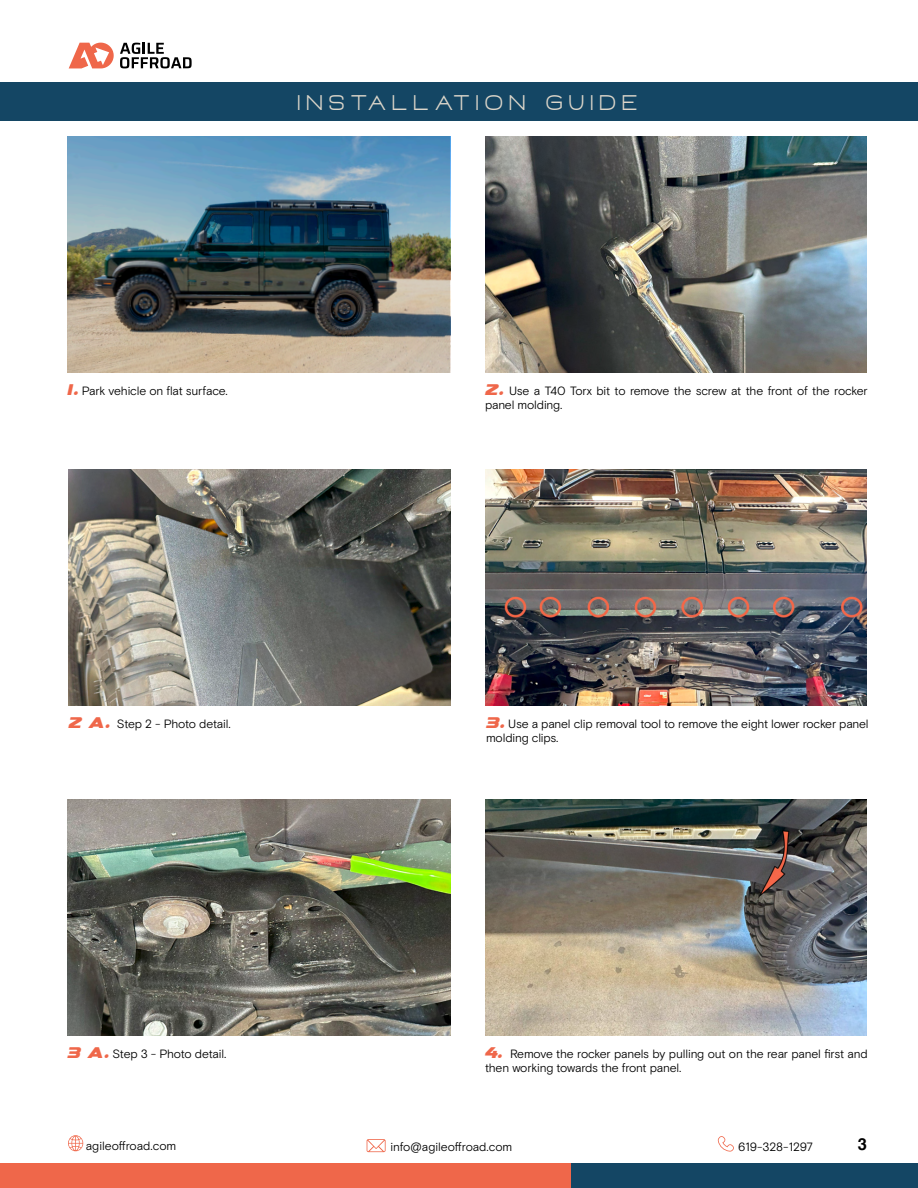
<style>
.page{position:relative;width:918px;height:1188px;background:#fff}
.page>*{position:absolute;margin:0;border:0;box-sizing:border-box;transform-origin:0 0}
.t1{font:500 21px "Neon";letter-spacing:.2em;color:#dcd6ca}
.t2{font:700 16.5px "Helvetica";color:#000}
.t3{font:12px/14.4px "Basis Grotesque Pro Off White";letter-spacing:-.015em;color:#000}
.s1{font-family:"Renoric";font-size:18px;color:#ef674a}
</style>
<div class="page">
<svg style="left:68px;top:1135px;width:15px;height:16px"></svg>
<svg style="left:367px;top:1139px;width:19px;height:13px"></svg>
<svg style="left:718px;top:1136px;width:16px;height:16px"></svg>
<svg style="left:120px;top:43px;width:72px;height:25px"></svg>
<svg style="left:69px;top:43px;width:45px;height:25px"></svg>
<div style="left:570px;top:1163px;width:348px;height:25px;background:#144664"></div>
<div style="left:0;top:1163px;width:570px;height:25px;background:#ef674a"></div>
<div style="left:0;top:82px;width:918px;height:39px;background:#144664"></div>
<img style="left:68px;top:136px;width:382px;height:237px">
<img style="left:485px;top:136px;width:382px;height:237px">
<img style="left:69px;top:469px;width:381px;height:237px">
<img style="left:485px;top:469px;width:382px;height:237px">
<img style="left:68px;top:799px;width:382px;height:237px">
<img style="left:485px;top:799px;width:382px;height:237px">
<p class="t1" style="left:297px;top:90px;width:343px">INSTALLATION GUIDE</p>
<p class="t3" style="left:68px;top:384px;width:162px"><span class="s1">1.</span> Park vehicle on flat surface.</p>
<p class="t3" style="left:485px;top:384px;width:384px"><span class="s1">2.</span> Use a T40 Torx bit to remove the screw at the front of the rocker panel molding.</p>
<p class="t3" style="left:69px;top:717px;width:164px"><span class="s1">2 a.</span> Step 2 - Photo detail.</p>
<p class="t3" style="left:486px;top:717px;width:384px"><span class="s1">3.</span> Use a panel clip removal tool to remove the eight lower rocker panel molding clips.</p>
<p class="t3" style="left:68px;top:1047px;width:160px"><span class="s1">3 a.</span> Step 3 - Photo detail.</p>
<p class="t3" style="left:485px;top:1047px;width:384px"><span class="s1">4.</span> Remove the rocker panels by pulling out on the rear panel first and then working towards the front panel.</p>
<p class="t3" style="left:86px;top:1139px;width:92px">agileoffroad.com</p>
<p class="t3" style="left:390px;top:1139px;width:123px">info@agileoffroad.com</p>
<p class="t3" style="left:738px;top:1139px;width:76px">619-328-1297</p>
<h2 class="t2" style="left:858px;top:1131px;width:11px">3</h2>
</div>
